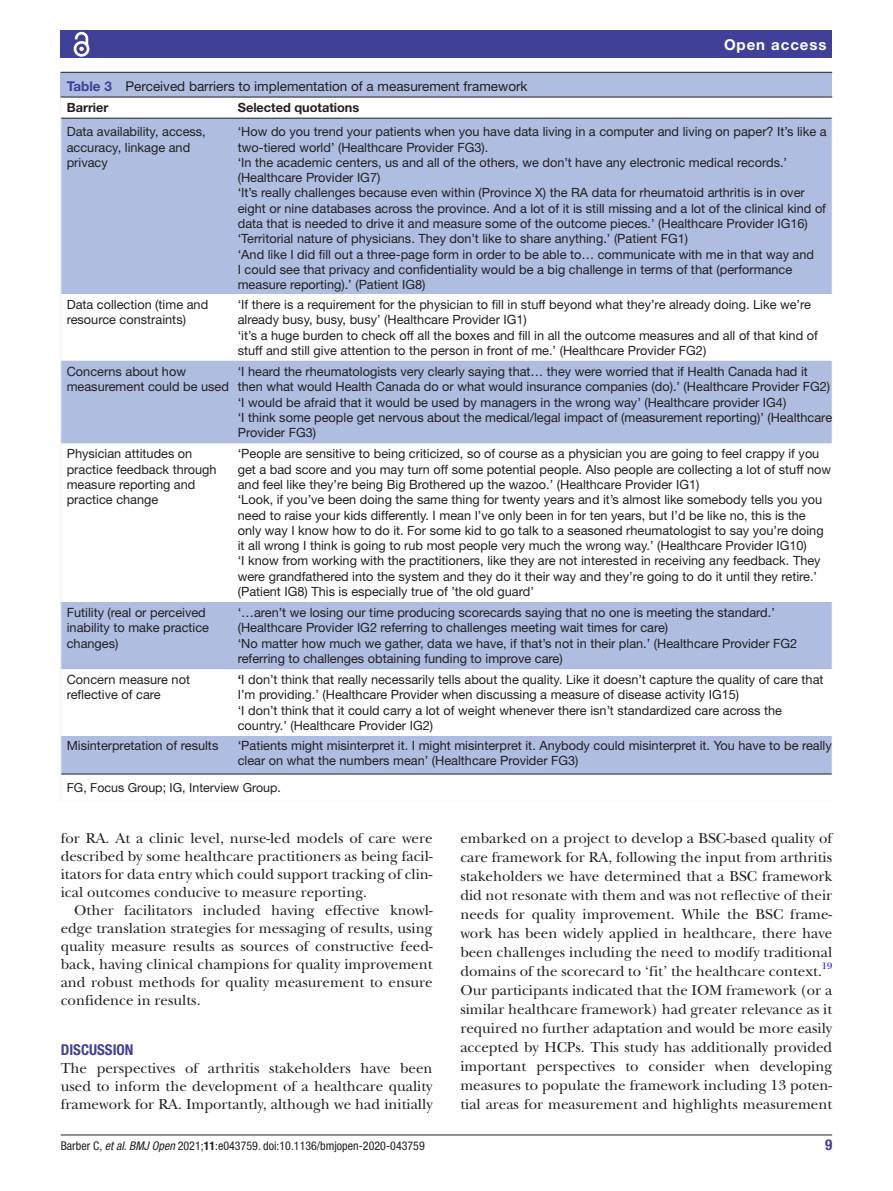
<style>
.page{position:relative;width:893px;height:1191px;background:#fff}
.page>*{position:absolute;margin:0;border:0;box-sizing:border-box;transform-origin:0 0}
.t1{font:15px/19px "New Baskerville";color:#231f20;text-align:justify}
.t2{font:700 condensed 15px "Helvetica Neue LT Std";color:#414099}
.t3{font:700 15px "Helvetica Neue LT Std";letter-spacing:.065em;color:#fff}
.t4{font:13.5px "Helvetica Neue LT Std";color:#231f20}
.t5{font:12.75px/15.3px "Helvetica Neue LT Std";color:#231f20}
.t6{font:700 12.75px "Helvetica Neue LT Std";color:#231f20}
.t7{font:12.45px "Helvetica Neue LT Std";color:#231f20}
.t8{font:condensed 12px "Helvetica Neue LT Std";color:#231f20}
.t9{font:9.9px "New Baskerville";color:#00f}
.s1{font-weight:700;color:#414099}
.s2{font-weight:700}
.s3{font-style:italic}
</style>
<div class="page">
<hr style="left:61px;top:1134px;width:771px;height:1px;background:#231f20">
<div style="left:61px;top:31px;width:771px;height:27px;background:#414099"></div>
<svg style="left:73px;top:31px;width:17px;height:26px"></svg>
<div style="left:61px;top:73px;width:771px;height:728px;background:#afbde1"></div>
<hr style="left:61px;top:72px;width:771px;height:1px;background:#231f20">
<div style="left:61px;top:98px;width:771px;height:703px;background:#fff"></div>
<svg style="left:61px;top:119px;width:771px;height:654px"></svg>
<hr style="left:61px;top:97px;width:171px;height:1px;background:#231f20">
<hr style="left:61px;top:118px;width:171px;height:1px;background:#231f20">
<hr style="left:232px;top:97px;width:600px;height:1px;background:#231f20">
<hr style="left:232px;top:118px;width:600px;height:1px;background:#231f20">
<hr style="left:61px;top:773px;width:171px;height:1px;background:#231f20">
<hr style="left:232px;top:773px;width:600px;height:1px;background:#231f20">
<svg style="left:60px;top:97px;width:1px;height:21px"></svg>
<svg style="left:60px;top:774px;width:1px;height:27px"></svg>
<hr style="left:67px;top:791px;width:765px;height:1px;background:#fff">
<p class="t3" style="left:724px;top:35px;width:104px">Open access</p>
<p class="t4" style="left:67px;top:78px;width:462px"><span class="s1">Table 3</span> Perceived barriers to implementation of a measurement framework</p>
<p class="t6" style="left:67px;top:100px;width:43px">Barrier</p>
<p class="t6" style="left:238px;top:100px;width:123px">Selected quotations</p>
<p class="t5" style="left:67px;top:124px;width:141px">Data availability, access, accuracy, linkage and privacy</p>
<p class="t5" style="left:238px;top:124px;width:590px">‘How do you trend your patients when you have data living in a computer and living on paper? It’s like a two-tiered world’ (Healthcare Provider FG3).<br>‘In the academic centers, us and all of the others, we don’t have any electronic medical records.’ (Healthcare Provider IG7)<br>‘It’s really challenges because even within (Province X) the RA data for rheumatoid arthritis is in over eight or nine databases across the province. And a lot of it is still missing and a lot of the clinical kind of data that is needed to drive it and measure some of the outcome pieces.’ (Healthcare Provider IG16) ‘Territorial nature of physicians. They don’t like to share anything.’ (Patient FG1)<br>‘And like I did fill out a three-page form in order to be able to… communicate with me in that way and<br>I could see that privacy and confidentiality would be a big challenge in terms of that (performance measure reporting).’ (Patient IG8)</p>
<p class="t5" style="left:67px;top:296px;width:143px">Data collection (time and resource constraints)</p>
<p class="t5" style="left:238px;top:296px;width:582px">‘If there is a requirement for the physician to fill in stuff beyond what they’re already doing. Like we’re already busy, busy, busy’ (Healthcare Provider IG1)<br>‘it’s a huge burden to check off all the boxes and fill in all the outcome measures and all of that kind of stuff and still give attention to the person in front of me.’ (Healthcare Provider FG2)</p>
<p class="t5" style="left:67px;top:363px;width:164px">Concerns about how measurement could be used</p>
<p class="t5" style="left:238px;top:363px;width:596px">‘I heard the rheumatologists very clearly saying that… they were worried that if Health Canada had it then what would Health Canada do or what would insurance companies (do).’ (Healthcare Provider FG2) ‘I would be afraid that it would be used by managers in the wrong way’ (Healthcare provider IG4)<br>‘I think some people get nervous about the medical/legal impact of (measurement reporting)’ (Healthcare Provider FG3)</p>
<p class="t5" style="left:67px;top:446px;width:151px">Physician attitudes on practice feedback through measure reporting and practice change</p>
<p class="t5" style="left:238px;top:446px;width:595px">‘People are sensitive to being criticized, so of course as a physician you are going to feel crappy if you get a bad score and you may turn off some potential people. Also people are collecting a lot of stuff now and feel like they’re being Big Brothered up the wazoo.’ (Healthcare Provider IG1)<br>‘Look, if you’ve been doing the same thing for twenty years and it’s almost like somebody tells you you need to raise your kids differently. I mean I’ve only been in for ten years, but I’d be like no, this is the only way I know how to do it. For some kid to go talk to a seasoned rheumatologist to say you’re doing it all wrong I think is going to rub most people very much the wrong way.’ (Healthcare Provider IG10)<br>‘I know from working with the practitioners, like they are not interested in receiving any feedback. They were grandfathered into the system and they do it their way and they’re going to do it until they retire.’ (Patient IG8) This is especially true of ’the old guard’</p>
<p class="t5" style="left:67px;top:605px;width:144px">Futility (real or perceived inability to make practice changes)</p>
<p class="t5" style="left:238px;top:605px;width:561px">‘…aren’t we losing our time producing scorecards saying that no one is meeting the standard.’ (Healthcare Provider IG2 referring to challenges meeting wait times for care)<br>‘No matter how much we gather, data we have, if that’s not in their plan.’ (Healthcare Provider FG2 referring to challenges obtaining funding to improve care)</p>
<p class="t5" style="left:67px;top:672px;width:125px">Concern measure not reflective of care</p>
<p class="t5" style="left:238px;top:672px;width:587px"><span class="s2">‘</span>I don’t think that really necessarily tells about the quality. Like it doesn’t capture the quality of care that I’m providing.’ (Healthcare Provider when discussing a measure of disease activity IG15)<br>‘I don’t think that it could carry a lot of weight whenever there isn’t standardized care across the country.’ (Healthcare Provider IG2)</p>
<p class="t5" style="left:67px;top:737px;width:153px">Misinterpretation of results</p>
<p class="t5" style="left:238px;top:737px;width:596px">‘Patients might misinterpret it. I might misinterpret it. Anybody could misinterpret it. You have to be really clear on what the numbers mean’ (Healthcare Provider FG3)</p>
<p class="t7" style="left:67px;top:780px;width:216px">FG, Focus Group; IG, Interview Group.</p>
<p class="t1" style="left:61px;top:829px;width:373px;line-height:18px">for RA. At a clinic level, nurse-led models of care were described by some healthcare practitioners as being facil&shy;itators for data entry which could support tracking of clin&shy;ical outcomes conducive to measure reporting.</p>
<p class="t1" style="left:61px;top:901px;width:373px;line-height:18px;text-indent:14px">Other facilitators included having effective knowl&shy;edge translation strategies for messaging of results, using quality measure results as sources of constructive feed&shy;back, having clinical champions for quality improvement and robust methods for quality measurement to ensure confidence in results.</p>
<p class="t2" style="left:61px;top:1041px;width:74px">DISCUSSION</p>
<p class="t1" style="left:61px;top:1059px;width:373px;line-height:18px">The perspectives of arthritis stakeholders have been used to inform the development of a healthcare quality framework for RA. Importantly, although we had initially</p>
<p class="t1" style="left:460px;top:828px;width:373px">embarked on a project to develop a BSC-based quality of care framework for RA, following the input from arthritis stakeholders we have determined that a BSC framework did not resonate with them and was not reflective of their needs for quality improvement. While the BSC frame&shy;work has been widely applied in healthcare, there have been challenges including the need to modify traditional domains of the scorecard to ‘fit’ the healthcare context.</p>
<p class="t9" style="left:822px;top:960px;width:12px">19</p>
<p class="t1" style="left:460px;top:980px;width:373px">Our participants indicated that the IOM framework (or a similar healthcare framework) had greater relevance as it required no further adaptation and would be more easily accepted by HCPs. This study has additionally provided important perspectives to consider when developing measures to populate the framework including 13 poten&shy;tial areas for measurement and highlights measurement</p>
<p class="t8" style="left:61px;top:1138px;width:366px">Barber C, <span class="s3">et al</span>. <span class="s3">BMJ Open</span> 2021;<span class="s2">11</span>:e043759. doi:10.1136/bmjopen-2020-043759</p>
<p class="t2" style="left:825px;top:1135px;width:9px">9</p>
</div>
